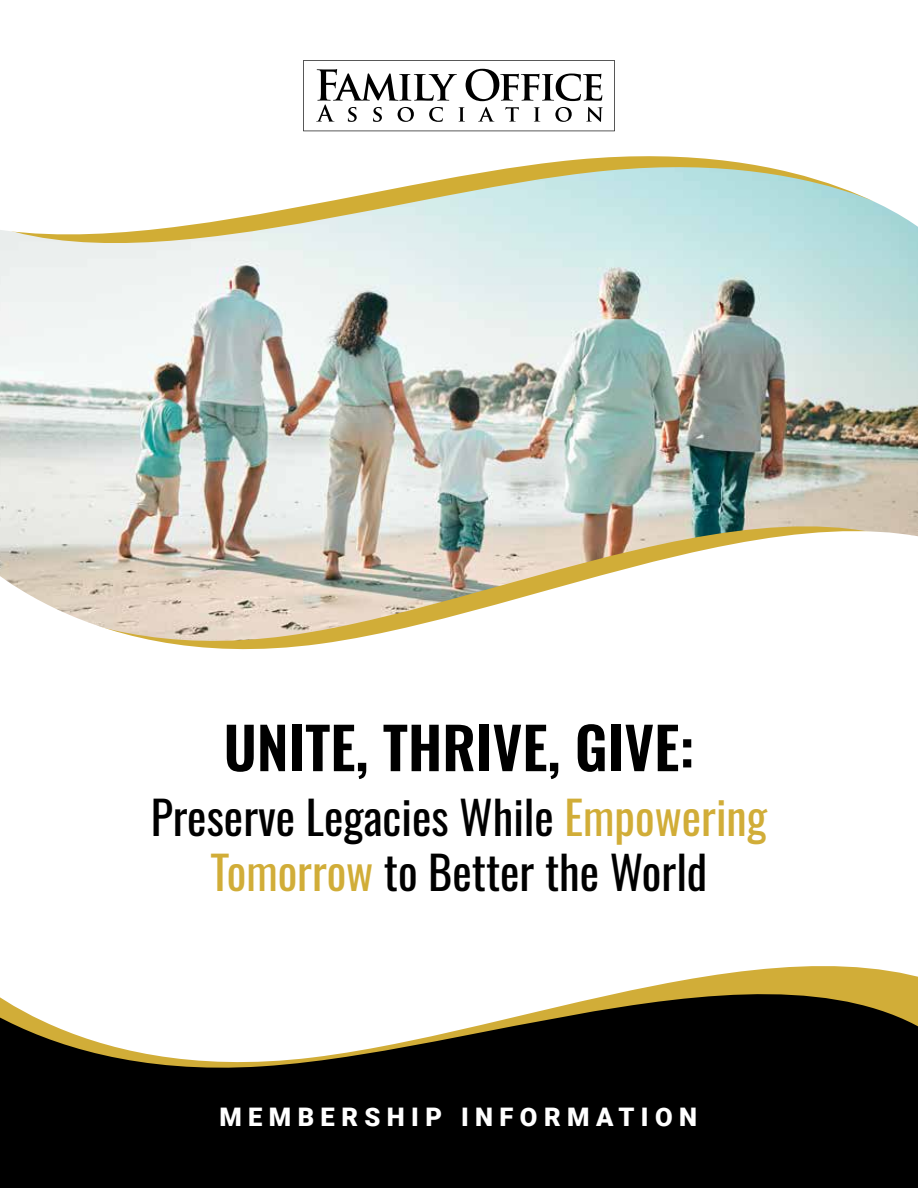
<style>
.page{position:relative;width:918px;height:1188px;background:#fff}
.page>*{position:absolute;margin:0;border:0;box-sizing:border-box;transform-origin:0 0}
.t1{font:500 67.2px "Oswald";color:#fff}
.t2{font:600 57.3px "Oswald";color:#000}
.t3{font:46.05px/55.3px "Oswald";color:#000;text-align:center}
.t4{font:900 25.5px "Roboto";letter-spacing:.25em;color:#fff}
.s1{color:#d1ad38}
</style>
<div class="page">
<img style="left:0;top:316px;width:918px;height:101px">
<img style="left:0;top:418px;width:918px;height:232px">
<svg style="left:0;top:309px;width:918px;height:7px"></svg>
<svg style="left:0;top:131px;width:918px;height:178px"></svg>
<svg style="left:0;top:966px;width:918px;height:112px"></svg>
<div style="left:0;top:1078px;width:918px;height:110px;background:#000"></div>
<svg style="left:303px;top:60px;width:312px;height:71px"></svg>
<p class="t2" style="left:224px;top:718px;width:472px">UNITE, THRIVE, GIVE:</p>
<p class="t3" style="left:151px;top:785px;width:618px">Preserve Legacies While <span class="s1">Empowering<br>Tomorrow</span> to Better the World</p>
<h1 class="t1" style="left:195px;top:1056px;width:209px">Success</h1>
<p class="t4" style="left:219px;top:1099px;width:479px">MEMBERSHIP INFORMATION</p>
</div>
